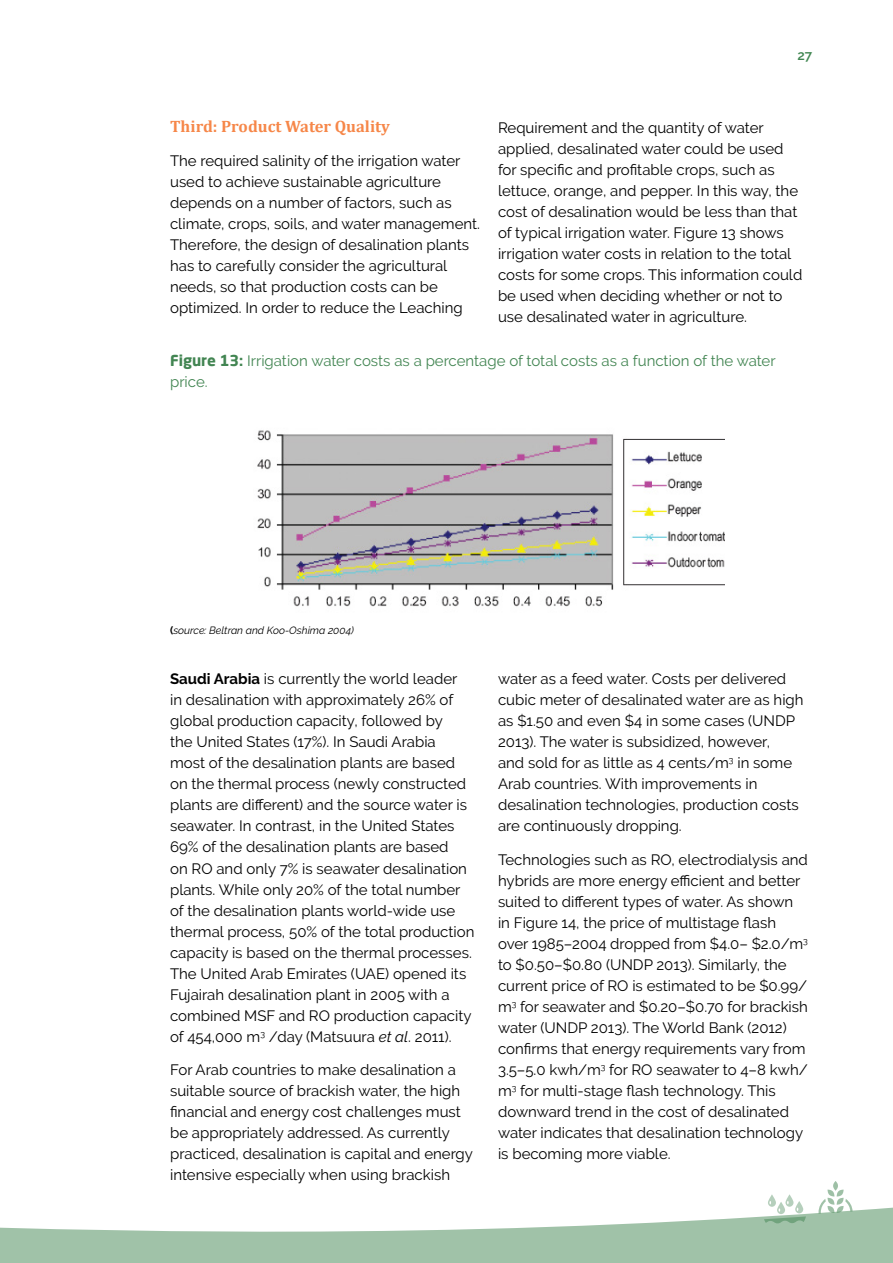
<style>
.page{position:relative;width:893px;height:1263px;background:#fff}
.page>*{position:absolute;margin:0;border:0;box-sizing:border-box;transform-origin:0 0}
.t1{font:700 16.5px "Cambria";color:#f68749}
.t2{font:15px/21px "Raleway";color:#000}
.t3{font:15px/21px "Raleway";color:#428552}
.t4{font:600 13.5px "Raleway";color:#408651}
.t5{font:italic 10.5px "Raleway";color:#000}
.s1{font-family:"Neo Sans Arabic";font-weight:700}
.s2{font-weight:700;font-style:normal}
.s3{font-weight:700}
.s4{font-style:italic}
</style>
<div class="page">
<svg style="left:827px;top:1188px;width:17px;height:7px"></svg>
<svg style="left:833px;top:1181px;width:5px;height:9px"></svg>
<svg style="left:0;top:1195px;width:893px;height:68px;fill:#a0c2a8"></svg>
<img style="left:257px;top:430px;width:467px;height:177px">
<p class="t4" style="left:797px;top:47px;width:16px">27</p>
<p class="t1" style="left:170px;top:116px;width:221px">Third: Product Water Quality</p>
<p class="t2" style="left:170px;top:150px;width:311px">The required salinity of the irrigation water used to achieve sustainable agriculture depends on a number of factors, such as climate, crops, soils, and water management.<br>Therefore, the design of desalination plants has to carefully consider the agricultural needs, so that production costs can be optimized. In order to reduce the Leaching</p>
<p class="t2" style="left:498px;top:117px;width:306px">Requirement and the quantity of water applied, desalinated water could be used for specific and profitable crops, such as lettuce, orange, and pepper. In this way, the cost of desalination would be less than that of typical irrigation water. Figure 13 shows irrigation water costs in relation to the total costs for some crops. This information could be used when deciding whether or not to use desalinated water in agriculture.</p>
<p class="t3" style="left:170px;top:350px;width:607px"><span class="s1">Figure 13:</span> Irrigation water costs as a percentage of total costs as a function of the water price.</p>
<p class="t5" style="left:170px;top:624px;width:185px"><span class="s2">(</span>source: Beltran and Koo-Oshima 2004)</p>
<p class="t2" style="left:170px;top:669px;width:306px"><span class="s3">Saudi Arabia</span> is currently the world leader<br>in desalination with approximately 26% of global production capacity, followed by<br>the United States (17%). In Saudi Arabia most of the desalination plants are based on the thermal process (newly constructed plants are different) and the source water is seawater. In contrast, in the United States 69% of the desalination plants are based<br>on RO and only 7% is seawater desalination plants. While only 20% of the total number of the desalination plants world-wide use thermal process, 50% of the total production capacity is based on the thermal processes.<br>The United Arab Emirates (UAE) opened its Fujairah desalination plant in 2005 with a combined MSF and RO production capacity of 454,000 m<sup>3</sup> /day (Matsuura <span class="s4">et al</span>. 2011).</p>
<p class="t2" style="left:170px;top:1059px;width:304px">For Arab countries to make desalination a suitable source of brackish water, the high financial and energy cost challenges must be appropriately addressed. As currently practiced, desalination is capital and energy intensive especially when using brackish</p>
<p class="t2" style="left:498px;top:669px;width:307px">water as a feed water. Costs per delivered cubic meter of desalinated water are as high as $1.50 and even $4 in some cases (UNDP 2013). The water is subsidized, however,<br>and sold for as little as 4 cents/m<sup>3</sup> in some Arab countries. With improvements in desalination technologies, production costs are continuously dropping.</p>
<p class="t2" style="left:498px;top:849px;width:311px">Technologies such as RO, electrodialysis and hybrids are more energy efficient and better suited to different types of water. As shown in Figure 14, the price of multistage flash over 1985–2004 dropped from $4.0– $2.0/m<sup>3 </sup>to $0.50–$0.80 (UNDP 2013). Similarly, the current price of RO is estimated to be $0.99/ m<sup>3</sup> for seawater and $0.20–$0.70 for brackish water (UNDP 2013). The World Bank (2012) confirms that energy requirements vary from 3.5–5.0 kwh/m<sup>3</sup> for RO seawater to 4–8 kwh/ m<sup>3</sup> for multi-stage flash technology. This downward trend in the cost of desalinated water indicates that desalination technology is becoming more viable.</p>
</div>
